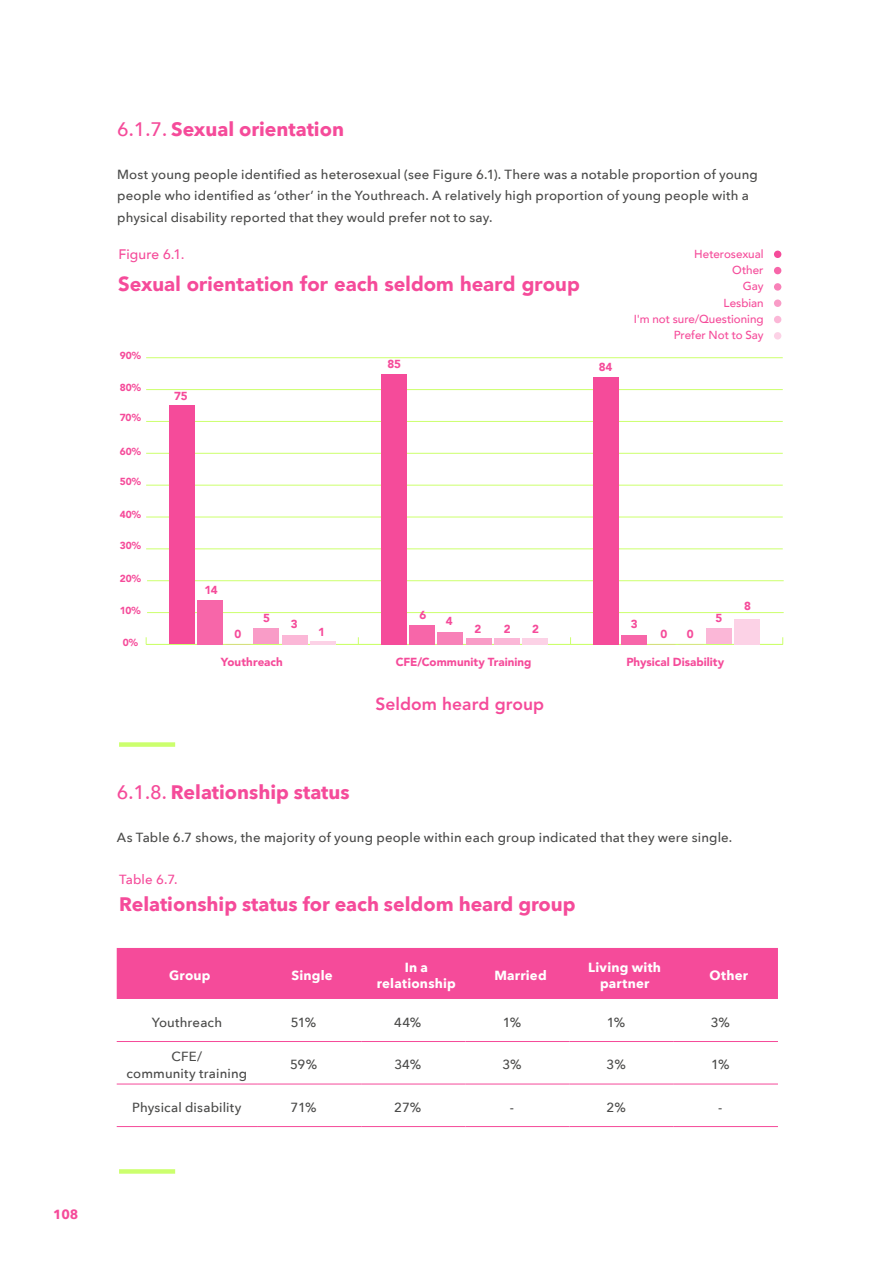
<style>
.page{position:relative;width:893px;height:1263px;background:#fff}
.page>*{position:absolute;margin:0;border:0;box-sizing:border-box;transform-origin:0 0}
.t1{font:900 20.4px "Avenir";letter-spacing:.005em;color:#f54b9a}
.t2{font:700 19.5px "Avenir Next";color:#f54b9a}
.t3{font:800 17.4px "Avenir";letter-spacing:.005em;color:#f54b9a}
.t4{font:500 13.8px "Avenir";letter-spacing:.01em;color:#f54b9a}
.t5{font:500 13.2px/21.5px "Avenir Next";letter-spacing:.01em;color:#4a4a49}
.t6{font:700 13.2px/16.5px "Avenir Next";letter-spacing:.015em;color:#fff;text-align:center}
.t7{font:500 13.2px "Avenir Next";letter-spacing:.01em;color:#f54b9a}
.t8{font:700 13.2px "Avenir Next";color:#f54b9a}
.t9{font:900 11.55px "Avenir";color:#f54b9a}
.t10{font:500 11.55px/16.4px "Avenir";color:#f54b9a;text-align:right}
.t11{font:900 10.2px "Avenir";color:#f54b9a}
.s1{font-weight:500}
</style>
<div class="page">
<div style="left:119px;top:1169px;width:56px;height:5px;background:#ccff6e"></div>
<div style="left:119px;top:742px;width:56px;height:5px;background:#ccff6e"></div>
<hr style="left:146px;top:644px;width:637px;height:1px;background:#ccff6d">
<hr style="left:147px;top:612px;width:637px;height:1px;background:#ccff6d">
<hr style="left:147px;top:580px;width:637px;height:1px;background:#ccff6d">
<hr style="left:146px;top:548px;width:637px;height:1px;background:#ccff6d">
<hr style="left:146px;top:517px;width:637px;height:1px;background:#ccff6d">
<hr style="left:146px;top:485px;width:637px;height:1px;background:#ccff6d">
<hr style="left:146px;top:453px;width:637px;height:1px;background:#ccff6d">
<hr style="left:146px;top:421px;width:637px;height:1px;background:#ccff6d">
<hr style="left:146px;top:389px;width:637px;height:1px;background:#ccff6d">
<hr style="left:146px;top:357px;width:637px;height:1px;background:#ccff6d">
<hr style="left:310px;top:641px;width:26px;height:3px;background:#fcd2e6">
<div style="left:522px;top:638px;width:26px;height:6px;background:#fcd2e6"></div>
<div style="left:735px;top:619px;width:25px;height:25px;background:#fcd2e6"></div>
<div style="left:282px;top:635px;width:25px;height:9px;background:#fbb7d7"></div>
<div style="left:494px;top:638px;width:26px;height:6px;background:#fbb7d7"></div>
<div style="left:706px;top:628px;width:26px;height:16px;background:#fbb7d7"></div>
<div style="left:254px;top:628px;width:25px;height:16px;background:#f99cc7"></div>
<div style="left:466px;top:638px;width:25px;height:6px;background:#f99cc7"></div>
<div style="left:438px;top:632px;width:25px;height:12px;background:#f881b8"></div>
<div style="left:197px;top:600px;width:26px;height:44px;background:#f766a9"></div>
<div style="left:409px;top:625px;width:26px;height:19px;background:#f766a9"></div>
<div style="left:621px;top:635px;width:26px;height:9px;background:#f766a9"></div>
<div style="left:169px;top:405px;width:25px;height:239px;background:#f54b9a"></div>
<div style="left:381px;top:374px;width:25px;height:270px;background:#f54b9a"></div>
<div style="left:593px;top:377px;width:26px;height:267px;background:#f54b9a"></div>
<div style="left:774px;top:251px;width:7px;height:7px;background:#f54b9a;border-radius:50%"></div>
<div style="left:774px;top:267px;width:7px;height:7px;background:#f766a9;border-radius:50%"></div>
<div style="left:774px;top:283px;width:7px;height:8px;background:#f881b8;border-radius:50%"></div>
<div style="left:774px;top:299px;width:7px;height:8px;background:#f99cc7;border-radius:50%"></div>
<div style="left:774px;top:316px;width:7px;height:7px;background:#fbb7d7;border-radius:50%"></div>
<div style="left:774px;top:332px;width:7px;height:8px;background:#fcd2e6;border-radius:50%"></div>
<div style="left:117px;top:948px;width:661px;height:51px;background:#f54b9a"></div>
<hr style="left:117px;top:1041px;width:140px;height:1px;background:#f54b9a">
<hr style="left:117px;top:1084px;width:140px;height:1px;background:#f54b9a">
<hr style="left:117px;top:1126px;width:140px;height:1px;background:#f54b9a">
<hr style="left:257px;top:1041px;width:104px;height:1px;background:#f54b9a">
<hr style="left:361px;top:1041px;width:104px;height:1px;background:#f54b9a">
<hr style="left:465px;top:1041px;width:105px;height:1px;background:#f54b9a">
<hr style="left:570px;top:1041px;width:104px;height:1px;background:#f54b9a">
<hr style="left:674px;top:1041px;width:104px;height:1px;background:#f54b9a">
<hr style="left:257px;top:1084px;width:104px;height:1px;background:#f54b9a">
<hr style="left:361px;top:1084px;width:104px;height:1px;background:#f54b9a">
<hr style="left:465px;top:1084px;width:105px;height:1px;background:#f54b9a">
<hr style="left:570px;top:1084px;width:104px;height:1px;background:#f54b9a">
<hr style="left:674px;top:1084px;width:104px;height:1px;background:#f54b9a">
<hr style="left:257px;top:1126px;width:104px;height:1px;background:#f54b9a">
<hr style="left:361px;top:1126px;width:104px;height:1px;background:#f54b9a">
<hr style="left:465px;top:1126px;width:105px;height:1px;background:#f54b9a">
<hr style="left:570px;top:1126px;width:104px;height:1px;background:#f54b9a">
<hr style="left:674px;top:1126px;width:104px;height:1px;background:#f54b9a">
<p class="t8" style="left:53px;top:1202px;width:27px">108</p>
<h2 class="t2" style="left:117px;top:112px;width:228px"><span class="s1">6.1.7.</span> Sexual orientation</h2>
<p class="t5" style="left:117px;top:163px;width:642px">Most young people identified as heterosexual (see Figure 6.1). There was a notable proportion of young people who identified as ‘other’ in the Youthreach. A relatively high proportion of young people with a physical disability reported that they would prefer not to say.</p>
<p class="t4" style="left:118px;top:242px;width:68px">Figure 6.1.</p>
<h1 class="t1" style="left:118px;top:272px;width:463px">Sexual orientation for each seldom heard group</h1>
<p class="t11" style="left:120px;top:349px;width:23px">90%</p>
<p class="t11" style="left:120px;top:381px;width:23px">80%</p>
<p class="t11" style="left:120px;top:412px;width:23px">70%</p>
<p class="t11" style="left:120px;top:445px;width:23px">60%</p>
<p class="t11" style="left:120px;top:475px;width:23px">50%</p>
<p class="t11" style="left:120px;top:509px;width:23px">40%</p>
<p class="t11" style="left:120px;top:539px;width:23px">30%</p>
<p class="t11" style="left:120px;top:572px;width:23px">20%</p>
<p class="t9" style="left:174px;top:386px;width:15px">75</p>
<p class="t9" style="left:204px;top:580px;width:15px">14</p>
<p class="t9" style="left:387px;top:354px;width:15px">85</p>
<p class="t9" style="left:599px;top:357px;width:15px">84</p>
<p class="t10" style="left:634px;top:245px;width:131px">Heterosexual<br>Other<br>Gay<br>Lesbian<br>I'm not sure/Questioning<br>Prefer Not to Say</p>
<p class="t11" style="left:120px;top:604px;width:22px">10%</p>
<p class="t11" style="left:123px;top:636px;width:17px">0%</p>
<p class="t9" style="left:420px;top:605px;width:8px">6</p>
<p class="t9" style="left:263px;top:608px;width:8px">5</p>
<p class="t9" style="left:716px;top:608px;width:8px">5</p>
<p class="t9" style="left:446px;top:611px;width:8px">4</p>
<p class="t9" style="left:291px;top:614px;width:8px">3</p>
<p class="t9" style="left:631px;top:614px;width:8px">3</p>
<p class="t9" style="left:318px;top:622px;width:8px">1</p>
<p class="t9" style="left:474px;top:619px;width:8px">2</p>
<p class="t9" style="left:504px;top:619px;width:8px">2</p>
<p class="t9" style="left:532px;top:619px;width:8px">2</p>
<p class="t9" style="left:234px;top:624px;width:8px">0</p>
<p class="t9" style="left:660px;top:624px;width:8px">0</p>
<p class="t9" style="left:687px;top:624px;width:8px">0</p>
<p class="t9" style="left:221px;top:655px;width:63px">Youthreach</p>
<p class="t9" style="left:396px;top:655px;width:137px">CFE/Community Training</p>
<p class="t9" style="left:626px;top:655px;width:99px">Physical Disability</p>
<h3 class="t3" style="left:376px;top:693px;width:170px">Seldom heard group</h3>
<p class="t9" style="left:744px;top:596px;width:8px">8</p>
<h2 class="t2" style="left:117px;top:775px;width:234px"><span class="s1">6.1.8.</span> Relationship status</h2>
<p class="t5" style="left:117px;top:826px;width:617px">As Table 6.7 shows, the majority of young people within each group indicated that they were single.</p>
<p class="t7" style="left:119px;top:868px;width:60px">Table 6.7.</p>
<h2 class="t2" style="left:119px;top:887px;width:458px">Relationship status for each seldom heard group</h2>
<p class="t6" style="left:169px;top:967px;width:43px">Group</p>
<p class="t6" style="left:291px;top:967px;width:43px">Single</p>
<p class="t6" style="left:377px;top:959px;width:81px">In a relationship</p>
<p class="t6" style="left:494px;top:967px;width:54px">Married</p>
<p class="t6" style="left:588px;top:959px;width:74px">Living with partner</p>
<p class="t6" style="left:710px;top:967px;width:40px">Other</p>
<p class="t5" style="left:152px;top:1011px;width:72px">Youthreach</p>
<p class="t5" style="left:291px;top:1011px;width:27px">51%</p>
<p class="t5" style="left:394px;top:1011px;width:29px">44%</p>
<p class="t5" style="left:503px;top:1011px;width:20px">1%</p>
<p class="t5" style="left:607px;top:1011px;width:20px">1%</p>
<p class="t5" style="left:711px;top:1011px;width:21px">3%</p>
<p class="t5" style="left:127px;top:1048px;width:122px;line-height:16.5px;text-align:center">CFE/<br>community training</p>
<p class="t5" style="left:290px;top:1053px;width:29px">59%</p>
<p class="t5" style="left:394px;top:1053px;width:29px">34%</p>
<p class="t5" style="left:502px;top:1053px;width:21px">3%</p>
<p class="t5" style="left:606px;top:1053px;width:21px">3%</p>
<p class="t5" style="left:711px;top:1053px;width:20px">1%</p>
<p class="t5" style="left:132px;top:1096px;width:111px">Physical disability</p>
<p class="t5" style="left:291px;top:1096px;width:27px">71%</p>
<p class="t5" style="left:394px;top:1096px;width:29px">27%</p>
<p class="t5" style="left:510px;top:1096px;width:6px">-</p>
<p class="t5" style="left:606px;top:1096px;width:21px">2%</p>
<p class="t5" style="left:718px;top:1096px;width:6px">-</p>
</div>
